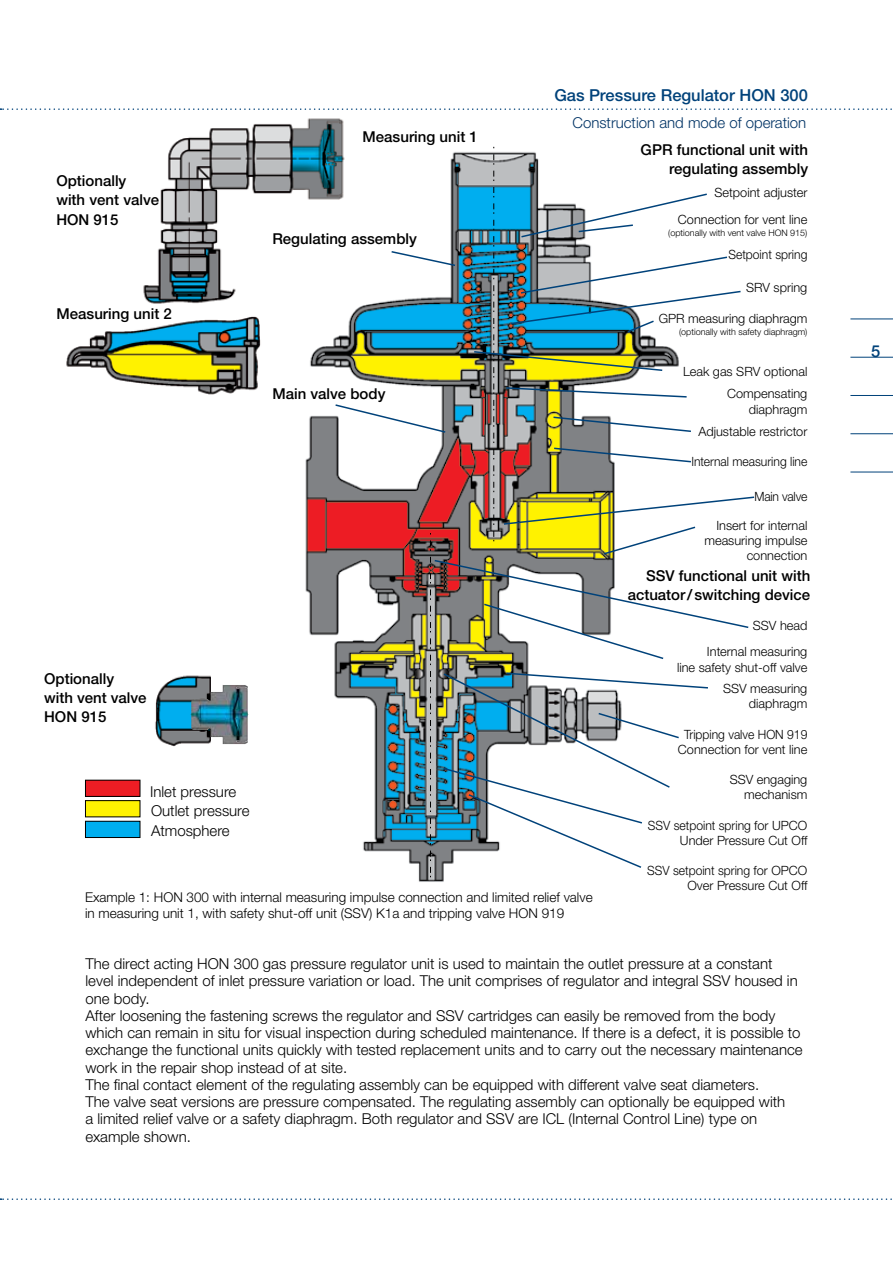
<style>
.page{position:relative;width:893px;height:1263px;background:#fff}
.page>*{position:absolute;margin:0;border:0;box-sizing:border-box;transform-origin:0 0}
.t1{font:500 16.5px "Helvetica Neue LTW1 G";color:#00427a}
.t2{font:300 15px/17.2px "Helvetica Neue LTW1 G";color:#000}
.t3{font:500 15px/19.2px "Helvetica Neue LTW1 G";color:#000;text-align:right}
.t4{font:300 15px "Helvetica Neue LTW1 G";color:#003365}
.t5{font:300 13.5px/16.2px "Helvetica Neue LTW1 G";color:#000}
.t6{font:300 12.75px/22.8px "Helvetica Neue LTW1 G";color:#000;text-align:right}
.t7{font:300 12.75px/15px "Helvetica Neue LTW1 G";color:#000;text-align:right;scale:.95 1}
.t8{font:300 9px "Helvetica Neue LTW1 G";color:#000}
</style>
<div class="page">
<hr style="left:850px;top:319px;width:43px;height:1px;background:#00427a">
<hr style="left:850px;top:357px;width:43px;height:1px;background:#00427a">
<hr style="left:850px;top:395px;width:43px;height:1px;background:#00427a">
<hr style="left:850px;top:433px;width:43px;height:1px;background:#00427a">
<hr style="left:850px;top:472px;width:43px;height:1px;background:#00427a">
<svg style="left:0;top:108px;width:892px;height:2px"></svg>
<svg style="left:0;top:1198px;width:892px;height:2px"></svg>
<img style="left:66px;top:146px;width:429px;height:692px">
<div style="left:85px;top:801px;width:55px;height:16px;background:#fff200"></div>
<div style="left:85px;top:800px;width:55px;height:17px;border:1px solid #000"></div>
<div style="left:85px;top:821px;width:55px;height:16px;background:#00aeef"></div>
<div style="left:85px;top:821px;width:55px;height:17px;border:1px solid #000"></div>
<div style="left:85px;top:780px;width:55px;height:16px;background:#ed1d24"></div>
<div style="left:85px;top:780px;width:55px;height:17px;border:1px solid #000"></div>
<svg style="left:334px;top:147px;width:421px;height:735px"></svg>
<div style="left:211px;top:668px;width:56px;height:91px;background:#fff"></div>
<img style="left:190px;top:685px;width:59px;height:59px">
<img style="left:136px;top:118px;width:215px;height:190px">
<p class="t3" style="left:56px;top:171px;width:104px;text-align:left">Optionally<br>with vent valve<br>HON 915</p>
<p class="t3" style="left:57px;top:304px;width:117px">Measuring unit 2</p>
<p class="t3" style="left:363px;top:127px;width:117px">Measuring unit 1</p>
<p class="t3" style="left:272px;top:229px;width:146px">Regulating assembly</p>
<p class="t3" style="left:272px;top:384px;width:115px">Main valve body</p>
<p class="t1" style="left:554px;top:85px;width:255px">Gas Pressure Regulator HON 300</p>
<p class="t4" style="left:572px;top:113px;width:235px">Construction and mode of operation</p>
<p class="t3" style="left:641px;top:140px;width:169px">GPR functional unit with regulating assembly</p>
<p class="t6" style="left:678px;top:179px;width:131px;line-height:27.3px">Setpoint adjuster<br>Connection for vent line</p>
<p class="t8" style="left:668px;top:228px;width:141px">(optionally with vent valve HON 915)</p>
<p class="t7" style="left:728px;top:247px;width:85px">Setpoint spring</p>
<p class="t6" style="left:746px;top:276px;width:63px">SRV spring</p>
<p class="t6" style="left:659px;top:307px;width:150px">GPR measuring diaphragm</p>
<p class="t8" style="left:679px;top:326px;width:130px">(optionally with safety diaphragm)</p>
<p class="t6" style="left:683px;top:360px;width:126px">Leak gas SRV optional<br>Compensating</p>
<p class="t6" style="left:698px;top:398px;width:110px">diaphragm<br>Adjustable restrictor</p>
<p class="t7" style="left:691px;top:454px;width:124px">Internal measuring line</p>
<p class="t7" style="left:754px;top:489px;width:57px">Main valve</p>
<p class="t6" style="left:704px;top:517px;width:104px;line-height:15.3px">Insert for internal measuring impulse connection</p>
<p class="t3" style="left:628px;top:566px;width:184px">SSV functional unit with actuator/switching device</p>
<p class="t3" style="left:44px;top:669px;width:104px;text-align:left">Optionally with vent valve<br>HON 915</p>
<p class="t2" style="left:150px;top:783px;width:88px">Inlet pressure</p>
<p class="t2" style="left:151px;top:801px;width:100px;line-height:19.2px">Outlet pressure<br>Atmosphere</p>
<p class="t5" style="left:85px;top:888px;width:509px">Example 1: HON 300 with internal measuring impulse connection and limited relief valve in measuring unit 1, with safety shut-off unit (SSV) K1a and tripping valve HON 919</p>
<p class="t6" style="left:707px;top:613px;width:102px;line-height:25.8px">SSV head<br>Internal measuring</p>
<p class="t6" style="left:677px;top:656px;width:132px;line-height:21.3px">line safety shut-off valve<br>SSV measuring</p>
<p class="t6" style="left:749px;top:692px;width:60px">diaphragm</p>
<p class="t7" style="left:678px;top:726px;width:138px;text-align:center">Tripping valve HON 919<br>Connection for vent line</p>
<p class="t6" style="left:730px;top:772px;width:79px;line-height:15px">SSV engaging mechanism</p>
<p class="t7" style="left:648px;top:818px;width:170px">SSV setpoint spring for UPCO<br>Under Pressure Cut Off</p>
<p class="t7" style="left:647px;top:863px;width:170px">SSV setpoint spring for OPCO<br>Over Pressure Cut Off</p>
<p class="t2" style="left:85px;top:955px;width:719px">The direct acting HON 300 gas pressure regulator unit is used to maintain the outlet pressure at a constant level independent of inlet pressure variation or load. The unit comprises of regulator and integral SSV housed in one body.<br>After loosening the fastening screws the regulator and SSV cartridges can easily be removed from the body which can remain in situ for visual inspection during scheduled maintenance. If there is a defect, it is possible to exchange the functional units quickly with tested replacement units and to carry out the necessary maintenance work in the repair shop instead of at site.<br>The final contact element of the regulating assembly can be equipped with different valve seat diameters.<br>The valve seat versions are pressure compensated. The regulating assembly can optionally be equipped with<br>a limited relief valve or a safety diaphragm. Both regulator and SSV are ICL (Internal Control Line) type on example shown.</p>
<p class="t1" style="left:871px;top:341px;width:11px">5</p>
</div>
